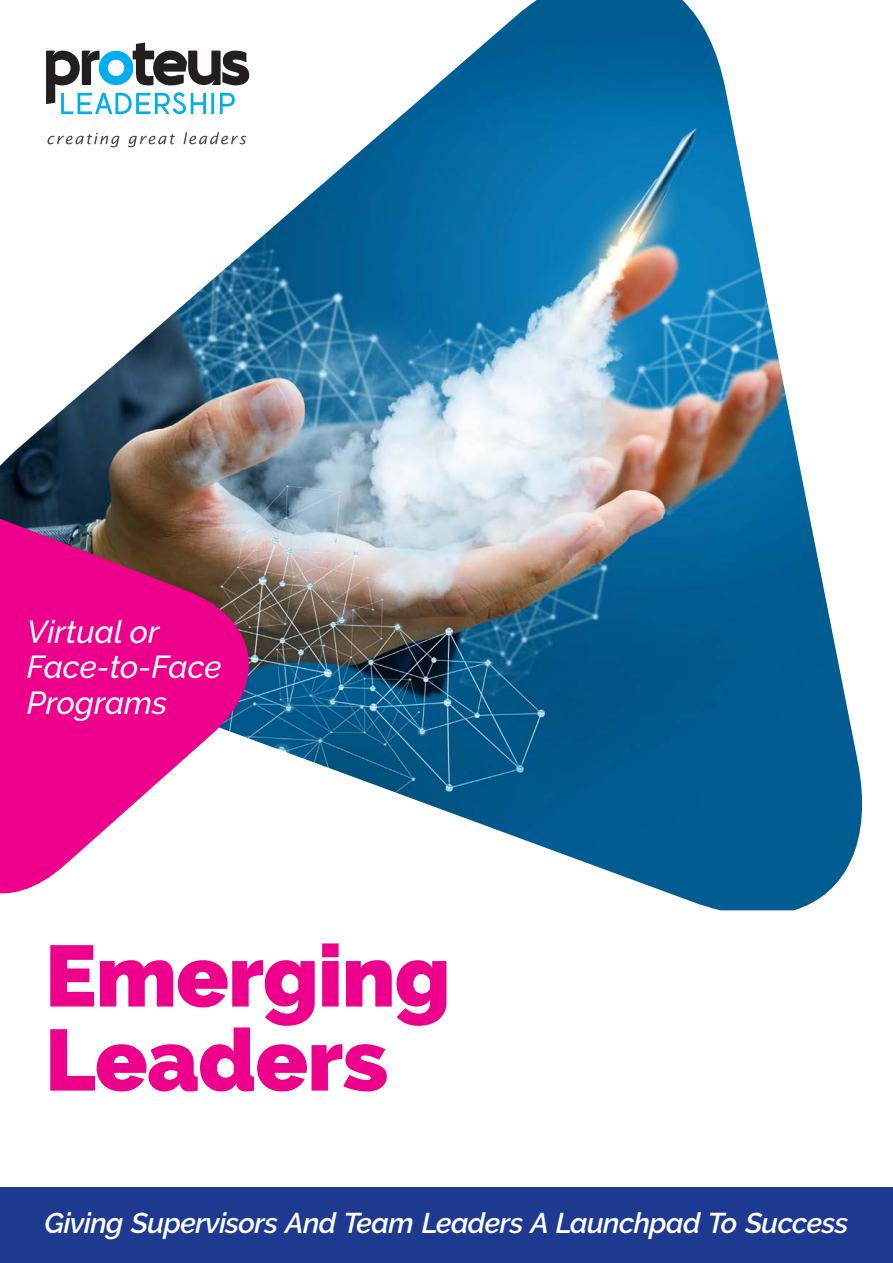
<style>
.page{position:relative;width:893px;height:1263px;background:#fff}
.page>*{position:absolute;margin:0;border:0;box-sizing:border-box;transform-origin:0 0}
.t1{font:800 86.4px/84px "Raleway";letter-spacing:-.01em;color:#ec008c}
.subheading{font:italic 500 31.65px/35.1px "Raleway";color:#fff}
.subheading-2{font:italic 600 28.5px "Raleway";letter-spacing:-.02em;color:#fff}
</style>
<div class="page">
<img style="left:0;top:0;width:863px;height:910px">
<svg style="left:0;top:493px;width:270px;height:417px;fill:#ec008c"></svg>
<div style="left:0;top:1187px;width:893px;height:76px;background:#1d3a90"></div>
<p class="subheading" style="left:27px;top:615px;width:134px">Virtual or</p>
<p class="subheading" style="left:27px;top:650px;width:196px">Face-to-Face<br>Programs</p>
<p class="t1" style="left:45px;top:934px;width:407px">Emerging<br>Leaders</p>
<p class="subheading-2" style="left:45px;top:1207px;width:805px">Giving Supervisors And Team Leaders A Launchpad To Success</p>
</div>
